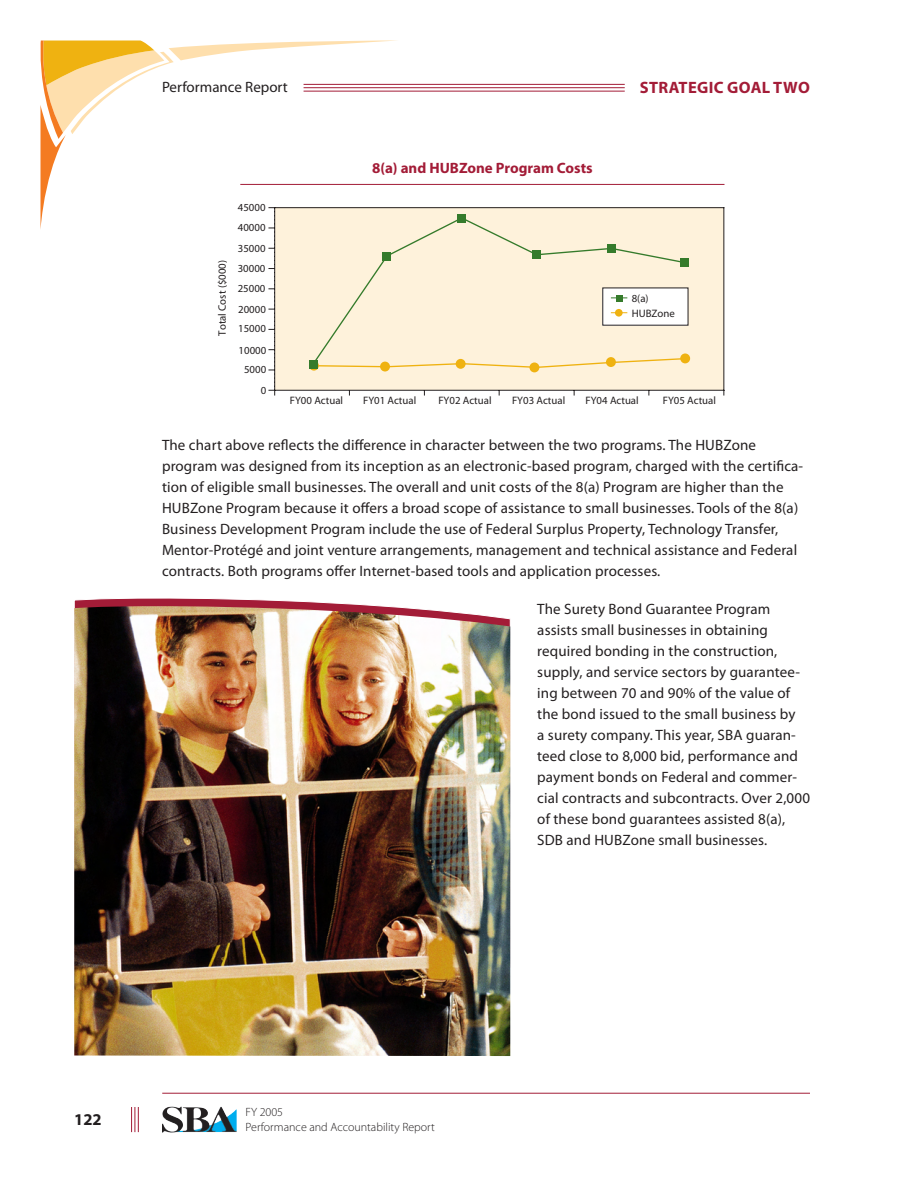
<style>
.page{position:relative;width:918px;height:1188px;background:#fff}
.page>*{position:absolute;margin:0;border:0;box-sizing:border-box;transform-origin:0 0}
.t1{font:700 16.5px "Myriad Pro";letter-spacing:.02em;color:#a31c37}
.t2{font:700 16.5px "Myriad Pro";color:#231f20}
.t3{font:15px/21px "Myriad Pro";letter-spacing:.01em;color:#231f20}
.t4{font:700 15px "Myriad Pro";color:#a31c37}
.t5{font:300 12px/14.4px "Myriad Pro";color:#231f20}
.t6{font:10.8px "Myriad Pro";color:#231f20}
</style>
<div class="page">
<div style="left:275px;top:208px;width:449px;height:182px;background:#fef2db"></div>
<hr style="left:724px;top:207px;width:1px;height:184px;background:#231f20">
<hr style="left:274px;top:207px;width:450px;height:1px;background:#231f20">
<hr style="left:274px;top:390px;width:450px;height:1px;background:#231f20">
<svg style="left:680px;top:353px;width:10px;height:10px"></svg>
<div style="left:680px;top:258px;width:9px;height:8px;background:#357b2b"></div>
<hr style="left:240px;top:184px;width:484px;height:1px;background:#a31c37">
<svg style="left:74px;top:598px;width:292px;height:7px"></svg>
<img style="left:74px;top:605px;width:436px;height:451px">
<svg style="left:40px;top:40px;width:648px;height:356px"></svg>
<svg style="left:131px;top:1107px;width:8px;height:25px"></svg>
<hr style="left:162px;top:1093px;width:648px;height:1px;background:#a31c37">
<hr style="left:304px;top:84px;width:321px;height:1px;background:#a31c37">
<hr style="left:304px;top:87px;width:321px;height:1px;background:#a31c37">
<hr style="left:304px;top:91px;width:321px;height:1px;background:#a31c37">
<p class="t3" style="left:162px;top:76px;width:127px">Performance Report</p>
<p class="t1" style="left:640px;top:77px;width:49px">STRATEGIC</p>
<p class="t1" style="left:727px;top:77px;width:84px">GOAL two</p>
<p class="t6" style="left:216px;top:336px;width:77px;rotate:-90deg">Total Cost ($000)</p>
<p class="t6" style="left:238px;top:201px;width:29px">45000</p>
<p class="t6" style="left:238px;top:221px;width:29px">40000</p>
<p class="t6" style="left:238px;top:241px;width:29px">35000</p>
<p class="t6" style="left:238px;top:262px;width:29px">30000</p>
<p class="t6" style="left:238px;top:282px;width:29px">25000</p>
<p class="t6" style="left:238px;top:302px;width:29px">20000</p>
<p class="t6" style="left:238px;top:322px;width:29px">15000</p>
<p class="t6" style="left:239px;top:343px;width:29px">10000</p>
<p class="t6" style="left:244px;top:363px;width:24px">5000</p>
<p class="t6" style="left:261px;top:383px;width:7px">0</p>
<p class="t4" style="left:372px;top:158px;width:78px">8(a) and HUBZ</p>
<p class="t4" style="left:468px;top:158px;width:127px">one Program Costs</p>
<p class="t6" style="left:632px;top:292px;width:18px">8(a)</p>
<p class="t6" style="left:632px;top:307px;width:45px">HUBZone</p>
<p class="t6" style="left:290px;top:394px;width:55px">FY00 Actual</p>
<p class="t6" style="left:363px;top:394px;width:55px">FY01 Actual</p>
<p class="t6" style="left:438px;top:394px;width:55px">FY02 Actual</p>
<p class="t6" style="left:512px;top:394px;width:55px">FY03 Actual</p>
<p class="t6" style="left:586px;top:394px;width:55px">FY04 Actual</p>
<p class="t6" style="left:663px;top:394px;width:55px">FY05 Actual</p>
<p class="t3" style="left:162px;top:434px;width:643px">The chart above reflects the difference in character between the two programs. The HUBZone program was designed from its inception as an electronic-based program, charged with the certifica&shy;tion of eligible small businesses. The overall and unit costs of the 8(a) Program are higher than the HUBZone Program because it offers a broad scope of assistance to small businesses. Tools of the 8(a)<br>Business Development Program include the use of Federal Surplus Property, Technology Transfer, Mentor-Protégé and joint venture arrangements, management and technical assistance and Federal contracts. Both programs offer Internet-based tools and application processes.</p>
<p class="t3" style="left:537px;top:598px;width:274px">The Surety Bond Guarantee Program assists small businesses in obtaining required bonding in the construction, supply, and service sectors by guarantee&shy;ing between 70 and 90% of the value of the bond issued to the small business by<br>a surety company. This year, SBA guaran&shy;teed close to 8,000 bid, performance and payment bonds on Federal and commer&shy;cial contracts and subcontracts. Over 2,000 of these bond guarantees assisted 8(a), SDB and HUBZone small businesses.</p>
<p class="t2" style="left:74px;top:1109px;width:29px">122</p>
<p class="t5" style="left:246px;top:1105px;width:191px">FY 2005<br>Performance and Accountability Report</p>
</div>
